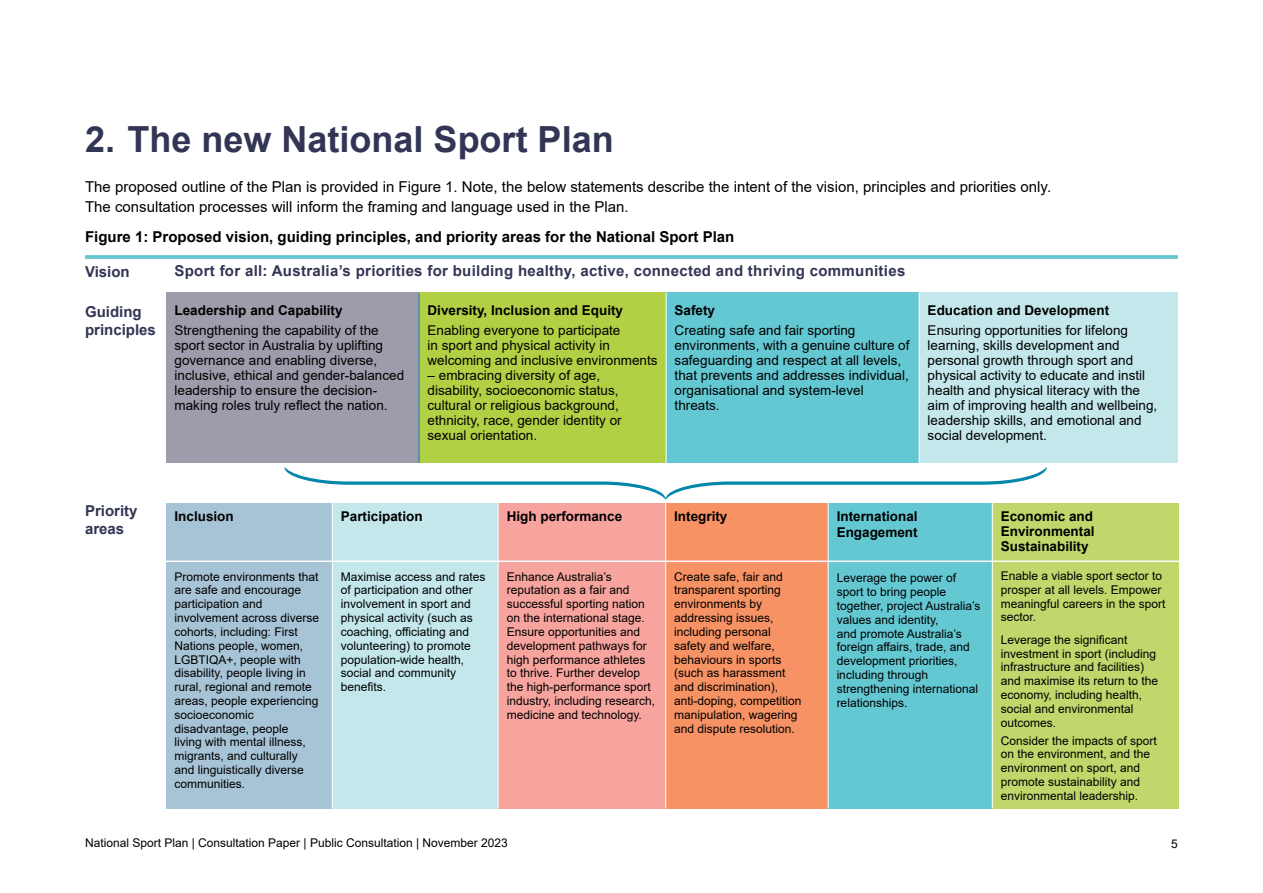
<style>
.page{position:relative;width:1263px;height:893px;background:#fff}
.page>*{position:absolute;margin:0;border:0;box-sizing:border-box;transform-origin:0 0}
.t1{font:700 36px "Arial";color:#323554}
.t2{font:15px/19.5px "Arial";color:#000}
.t3{font:700 15px "Arial";letter-spacing:.02em;color:#323554}
.t4{font:700 15px "Arial";color:#000}
.t5{font:700 15px/18px "Arial";color:#323554}
.t6{font:13.5px/15px "Arial";color:#000}
.t7{font:700 13.5px/15px "Arial";color:#000}
.t8{font:12px/13.8px "Arial";color:#000}
</style>
<div class="page">
<svg style="left:284px;top:467px;width:763px;height:33px"></svg>
<div style="left:166px;top:293px;width:253px;height:170px;background:#9c9cab"></div>
<div style="left:419px;top:293px;width:247px;height:170px;background:#b2d043"></div>
<div style="left:666px;top:293px;width:253px;height:170px;background:#64c8d3"></div>
<div style="left:919px;top:293px;width:259px;height:170px;background:#c3e7eb"></div>
<hr style="left:666px;top:293px;width:1px;height:170px;background:#fff">
<hr style="left:919px;top:293px;width:1px;height:170px;background:#fff">
<hr style="left:419px;top:293px;width:1px;height:170px;background:#0187aa">
<div style="left:166px;top:503px;width:166px;height:305px;background:#a7c3d6"></div>
<div style="left:332px;top:503px;width:166px;height:305px;background:#c3e7eb"></div>
<div style="left:498px;top:503px;width:168px;height:305px;background:#f7a49f"></div>
<div style="left:666px;top:503px;width:162px;height:305px;background:#f79264"></div>
<div style="left:828px;top:503px;width:164px;height:305px;background:#64c8d3"></div>
<div style="left:992px;top:503px;width:187px;height:305px;background:#c0d76b"></div>
<hr style="left:332px;top:503px;width:1px;height:305px;background:#fff">
<hr style="left:498px;top:503px;width:1px;height:305px;background:#fff">
<hr style="left:665px;top:503px;width:1px;height:305px;background:#fff">
<hr style="left:828px;top:503px;width:1px;height:305px;background:#fff">
<hr style="left:992px;top:503px;width:1px;height:305px;background:#fff">
<hr style="left:85px;top:255px;width:1093px;height:4px;background:#6fcbd6">
<hr style="left:129px;top:560px;width:1085px;height:2px;background:#fff">
<h1 class="t1" style="left:85px;top:114px;width:530px">2. The new National Sport Plan</h1>
<p class="t2" style="left:85px;top:177px;width:968px">The proposed outline of the Plan is provided in Figure 1. Note, the below statements describe the intent of the vision, principles and priorities only.<br>The consultation processes will inform the framing and language used in the Plan.</p>
<p class="t4" style="left:85px;top:226px;width:651px">Figure 1: Proposed vision, guiding principles, and priority areas for the National Sport Plan</p>
<p class="t3" style="left:175px;top:261px;width:732px">Sport for all: Australia’s priorities for building healthy, active, connected and thriving communities</p>
<p class="t7" style="left:175px;top:303px;width:170px">Leadership and Capability</p>
<p class="t6" style="left:175px;top:322px;width:231px">Strengthening the capability of the sport sector in Australia by uplifting governance and enabling diverse, inclusive, ethical and gender-balanced leadership to ensure the decision&shy;making roles truly reflect the nation.</p>
<p class="t3" style="left:85px;top:261px;width:46px">Vision</p>
<p class="t5" style="left:85px;top:303px;width:72px">Guiding principles</p>
<p class="t7" style="left:675px;top:303px;width:42px">Safety</p>
<p class="t6" style="left:675px;top:322px;width:236px">Creating safe and fair sporting environments, with a genuine culture of safeguarding and respect at all levels, that prevents and addresses individual, organisational and system-level threats.</p>
<p class="t7" style="left:928px;top:303px;width:183px">Education and Development</p>
<p class="t6" style="left:928px;top:322px;width:231px">Ensuring opportunities for lifelong learning, skills development and personal growth through sport and physical activity to educate and instil health and physical literacy with the aim of improving health and wellbeing, leadership skills, and emotional and social development.</p>
<p class="t7" style="left:428px;top:303px;width:197px">Diversity, Inclusion and Equity</p>
<p class="t6" style="left:428px;top:322px;width:232px">Enabling everyone to participate<br>in sport and physical activity in welcoming and inclusive environments</p>
<p class="t6" style="left:428px;top:367px;width:196px">– embracing diversity of age, disability, socioeconomic status, cultural or religious background, ethnicity, race, gender identity or sexual orientation.</p>
<p class="t5" style="left:85px;top:501px;width:54px">Priority areas</p>
<p class="t7" style="left:175px;top:509px;width:61px">Inclusion</p>
<p class="t8" style="left:175px;top:569px;width:146px">Promote environments that are safe and encourage participation and involvement across diverse cohorts, including: First<br>Nations people, women,<br>LGBTIQA+, people with disability, people living in rural, regional and remote areas, people experiencing socioeconomic disadvantage, people<br>living with mental illness, migrants, and culturally and linguistically diverse communities.</p>
<p class="t7" style="left:341px;top:509px;width:83px">Participation</p>
<p class="t8" style="left:341px;top:569px;width:146px">Maximise access and rates of participation and other involvement in sport and physical activity (such as coaching, officiating and volunteering) to promote population-wide health, social and community benefits.</p>
<p class="t7" style="left:507px;top:509px;width:117px">High performance</p>
<p class="t8" style="left:507px;top:569px;width:150px">Enhance Australia’s reputation as a fair and successful sporting nation on the international stage.<br>Ensure opportunities and development pathways for high performance athletes to thrive. Further develop the high-performance sport industry, including research, medicine and technology.</p>
<p class="t7" style="left:674px;top:509px;width:55px">Integrity</p>
<p class="t8" style="left:674px;top:569px;width:129px">Create safe, fair and transparent sporting environments by addressing issues, including personal safety and welfare, behaviours in sports (such as harassment and discrimination), anti-doping, competition manipulation, wagering and dispute resolution.</p>
<p class="t7" style="left:837px;top:509px;width:83px;line-height:15.6px">International<br>Engagement</p>
<p class="t8" style="left:837px;top:571px;width:145px">Leverage the power of sport to bring people together, project Australia’s values and identity,<br>and promote Australia’s foreign affairs, trade, and development priorities, including through strengthening international relationships.</p>
<p class="t7" style="left:1001px;top:509px;width:95px;text-align:justify">Economic and Environmental Sustainability</p>
<p class="t8" style="left:1001px;top:569px;width:166px">Enable a viable sport sector to prosper at all levels. Empower meaningful careers in the sport sector.</p>
<p class="t8" style="left:1001px;top:633px;width:159px">Leverage the significant investment in sport (including infrastructure and facilities) and maximise its return to the economy, including health, social and environmental outcomes.</p>
<p class="t8" style="left:1001px;top:733px;width:158px">Consider the impacts of sport on the environment, and the environment on sport, and promote sustainability and environmental leadership.</p>
<p class="t8" style="left:85px;top:836px;width:424px">National Sport Plan | Consultation Paper | Public Consultation | November 2023</p>
<p class="t8" style="left:1171px;top:837px;width:8px">5</p>
</div>
